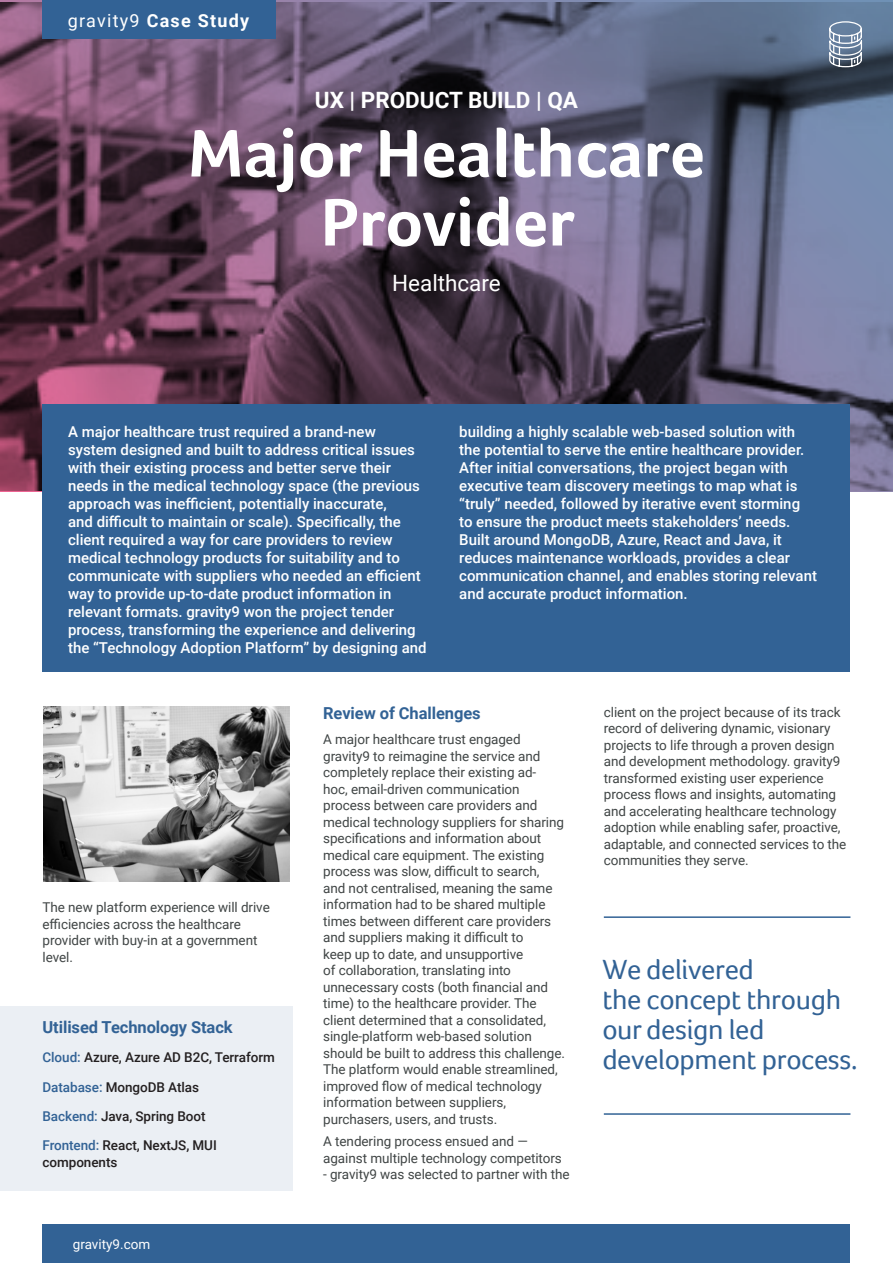
<style>
.page{position:relative;width:893px;height:1263px;background:#fff}
.page>*{position:absolute;margin:0;border:0;box-sizing:border-box;transform-origin:0 0}
.t1{font:700 69px/69px "Foco";color:#fff;text-align:center}
.t2{font:28.5px/30px "Foco";letter-spacing:-.01em;color:#326295}
.t3{font:700 22.5px "Roboto";color:#fff}
.t4{font:22.5px "Roboto";color:#fff}
.t5{font:700 18px "Roboto";letter-spacing:.07em;color:#fff}
.t6{font:700 16.5px "Roboto";letter-spacing:-.005em;color:#326295}
.t7{font:500 15px/18px "Roboto";color:#fff}
.t8{font:13.5px/16.5px "Roboto";letter-spacing:-.005em;color:#404545}
.t9{font:500 13.5px/29.2px "Roboto";letter-spacing:-.005em;color:#231f20}
.t10{font:13.5px "Roboto";color:#fff}
.s1{font-weight:400}
.s2{color:#326295}
</style>
<div class="page">
<svg style="left:0;top:0;width:893px;height:491px;background:#605169"></svg>
<div style="left:0;top:1006px;width:292px;height:185px;background:#ebeff4"></div>
<div style="left:43px;top:405px;width:807px;height:267px;background:#326295"></div>
<div style="left:43px;top:0;width:233px;height:39px;background:#326295"></div>
<div style="left:43px;top:1225px;width:807px;height:38px;background:#326295"></div>
<img style="left:43px;top:707px;width:246px;height:174px">
<svg style="left:829px;top:21px;width:33px;height:46px"></svg>
<hr style="left:604px;top:916px;width:246px;height:2px;background:#326295">
<hr style="left:604px;top:1113px;width:246px;height:2px;background:#326295">
<h3 class="t5" style="left:68px;top:13px;width:183px"><span class="s1">gravity9</span> Case Study</h3>
<h3 class="t3" style="left:315px;top:91px;width:265px">UX | PRODUCT BUILD | QA</h3>
<h1 class="t1" style="left:188px;top:125px;width:519px">Major Healthcare<br>Provider</h1>
<h3 class="t4" style="left:392px;top:272px;width:110px">Healthcare</h3>
<p class="t7" style="left:68px;top:424px;width:360px">A major healthcare trust required a brand-new system designed and built to address critical issues with their existing process and better serve their needs in the medical technology space (the previous approach was inefficient, potentially inaccurate,<br>and difficult to maintain or scale). Specifically, the client required a way for care providers to review medical technology products for suitability and to communicate with suppliers who needed an efficient way to provide up-to-date product information in relevant formats. gravity9 won the project tender process, transforming the experience and delivering the “Technology Adoption Platform” by designing and</p>
<p class="t7" style="left:459px;top:424px;width:359px">building a highly scalable web-based solution with the potential to serve the entire healthcare provider.<br>After initial conversations, the project began with executive team discovery meetings to map what is “truly” needed, followed by iterative event storming to ensure the product meets stakeholders’ needs.<br>Built around MongoDB, Azure, React and Java, it reduces maintenance workloads, provides a clear communication channel, and enables storing relevant and accurate product information.</p>
<p class="t8" style="left:43px;top:900px;width:229px">The new platform experience will drive efficiencies across the healthcare provider with buy-in at a government level.</p>
<p class="t6" style="left:43px;top:1021px;width:192px">Utilised Technology Stack</p>
<p class="t9" style="left:43px;top:1042px;width:234px"><span class="s2">Cloud:</span> Azure, Azure AD B2C, Terraform<br><span class="s2">Database:</span> MongoDB Atlas<br><span class="s2">Backend:</span> Java, Spring Boot<br><span class="s2">Frontend:</span> React, NextJS, MUI</p>
<p class="t9" style="left:43px;top:1148px;width:76px">components</p>
<p class="t10" style="left:73px;top:1238px;width:79px">gravity9.com</p>
<p class="t6" style="left:323px;top:706px;width:159px">Review of Challenges</p>
<p class="t8" style="left:323px;top:730px;width:243px">A major healthcare trust engaged gravity9 to reimagine the service and completely replace their existing ad-<br>hoc, email-driven communication process between care providers and medical technology suppliers for sharing specifications and information about medical care equipment. The existing process was slow, difficult to search,<br>and not centralised, meaning the same information had to be shared multiple times between different care providers and suppliers making it difficult to<br>keep up to date, and unsupportive<br>of collaboration, translating into unnecessary costs (both financial and time) to the healthcare provider. The client determined that a consolidated, single-platform web-based solution should be built to address this challenge.<br>The platform would enable streamlined, improved flow of medical technology information between suppliers, purchasers, users, and trusts.</p>
<p class="t8" style="left:323px;top:1133px;width:240px">A tendering process ensued and — against multiple technology competitors</p>
<p class="t8" style="left:323px;top:1166px;width:248px">- gravity9 was selected to partner with the</p>
<p class="t8" style="left:604px;top:703px;width:244px">client on the project because of its track record of delivering dynamic, visionary projects to life through a proven design and development methodology. gravity9 transformed existing user experience process flows and insights, automating and accelerating healthcare technology adoption while enabling safer, proactive, adaptable, and connected services to the communities they serve.</p>
<h2 class="t2" style="left:602px;top:956px;width:257px">We delivered<br>the concept through our design led development process.</h2>
</div>
